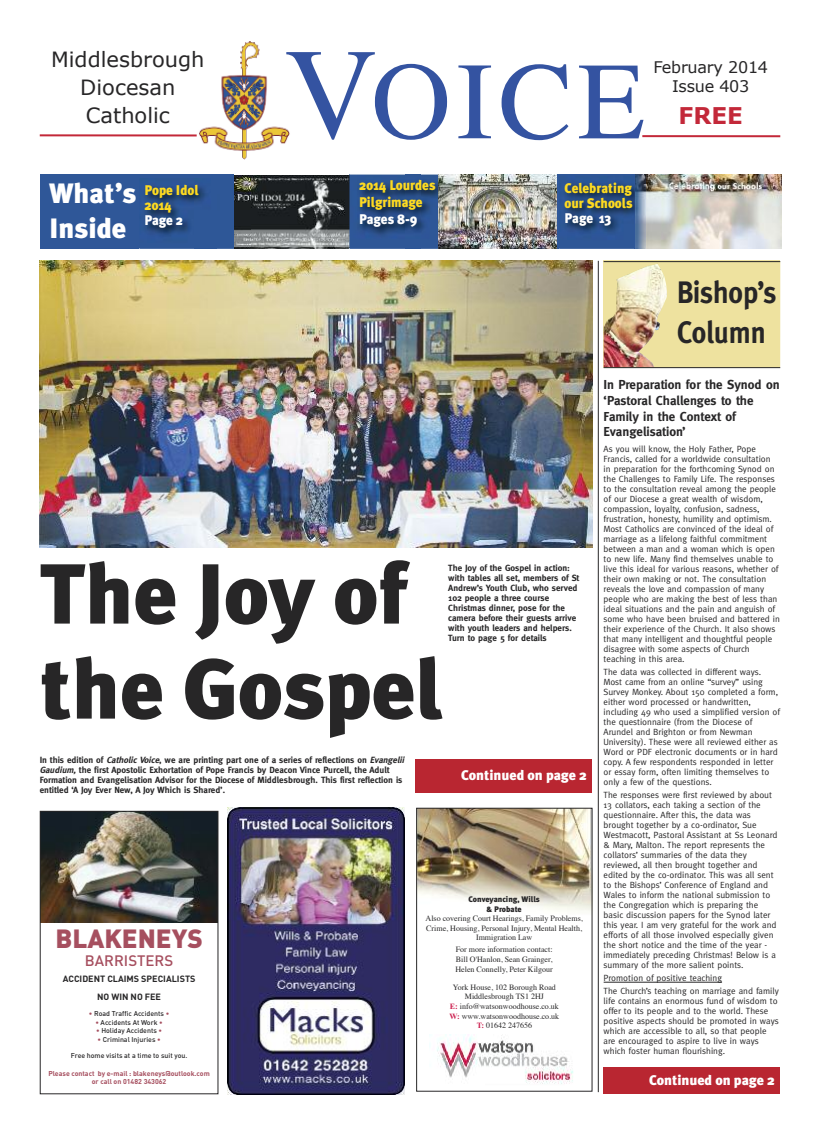
<style>
.page{position:relative;width:820px;height:1134px;background:#fff}
.page>*{position:absolute;margin:0;border:0;box-sizing:border-box;transform-origin:0 0}
.t1{font:110px "Times";color:#3453a1}
.t2{font:900 85px/95px "Meta Plus";color:#272627}
.t3{font:700 31px/40px "Meta";color:#272627;scale:.9 1}
.t4{font:900 28px/35px "Meta Plus";color:#fff}
.t5{font:900 26px "DIN";color:#a64f5f}
.t6{font:700 23px "Verdana";color:#c32839}
.t7{font:21px/28px "Verdana";color:#272627;text-align:center}
.t8{font:16px/19.2px "Verdana";letter-spacing:-.015em;color:#272627;text-align:center}
.t9{font:500 15px "DIN";color:#a64f5f}
.t10{font:900 14px/15px "Meta Plus";color:#fdda21;scale:.93 1}
.t11{font:900 14px "Meta Plus";color:#fff}
.t12{font:900 14px "Meta Plus";color:#fff;scale:.93 1}
.t13{font:700 13px/15.6px "Meta";color:#272627}
.t14{font:9px/10px "Meta";color:#272627}
.t15{font:700 9px/10px "Meta";color:#272627}
.t16{font:700 9px/17.4px "DIN";color:#272627;text-align:center}
.t17{font:8.1px/9.7px "Times";color:#272627;text-align:center}
.t18{font:900 8.1px/9.7px "Meta Plus";color:#272627;text-align:center}
.t19{font:500 7px "DIN";color:#272627}
.t20{font:700 7px/8.8px "DIN";color:#a64f5f;text-align:center}
.s1{font-size:130px}
.s2{font-style:italic}
.s3{color:#a64f5f}
.s4{font-family:"Times New Roman";font-weight:700;color:#cc1e4e}
</style>
<div class="page">
<hr style="left:603px;top:982px;width:118px;height:1px;background:#272627">
<img style="left:227px;top:808px;width:177px;height:286px">
<img style="left:199px;top:41px;width:91px;height:119px">
<hr style="left:40px;top:134px;width:156px;height:2px;background:#c32839">
<div style="left:40px;top:175px;width:740px;height:74px;background:#2f5798"></div>
<img style="left:234px;top:175px;width:115px;height:74px">
<img style="left:645px;top:175px;width:136px;height:74px">
<img style="left:461px;top:175px;width:95px;height:74px">
<img style="left:139px;top:178px;width:111px;height:83px">
<img style="left:559px;top:183px;width:159px;height:84px">
<img style="left:635px;top:176px;width:83px;height:73px">
<img style="left:349px;top:174px;width:112px;height:87px">
<img style="left:438px;top:175px;width:23px;height:74px">
<img style="left:405px;top:175px;width:15px;height:74px">
<img style="left:603px;top:264px;width:63px;height:103px">
<div style="left:667px;top:262px;width:113px;height:105px;background:#eee29f"></div>
<hr style="left:603px;top:367px;width:177px;height:1px;background:#272627">
<hr style="left:603px;top:261px;width:177px;height:1px;background:#272627">
<hr style="left:642px;top:135px;width:138px;height:2px;background:#c32839">
<img style="left:418px;top:810px;width:172px;height:102px">
<div style="left:416px;top:808px;width:176px;height:283px;border:1px solid #272627"></div>
<img style="left:429px;top:1035px;width:144px;height:49px">
<img style="left:40px;top:261px;width:552px;height:287px">
<img style="left:42px;top:813px;width:174px;height:110px">
<div style="left:40px;top:811px;width:178px;height:283px;border:1px solid #272627"></div>
<div style="left:415px;top:759px;width:177px;height:33px;background:#b92631"></div>
<hr style="left:597px;top:261px;width:1px;height:831px;background:#272627">
<div style="left:603px;top:1067px;width:177px;height:27px;background:#b92631"></div>
<h3 class="t7" style="left:51px;top:44px;width:155px">Middlesbrough<br>Diocesan<br>Catholic</h3>
<h3 class="t4" style="left:49px;top:175px;width:89px">What’s<br>Inside</h3>
<h3 class="t10" style="left:144px;top:182px;width:60px">Pope Idol<br>2014</h3>
<h3 class="t12" style="left:144px;top:212px;width:42px">Page 2</h3>
<h1 class="t1" style="left:284px;top:56px;width:362px"><span class="s1">V</span>OICE</h1>
<h3 class="t8" style="left:653px;top:57px;width:116px">February 2014<br>Issue 403</h3>
<h3 class="t6" style="left:678px;top:101px;width:66px">FREE</h3>
<h3 class="t10" style="left:359px;top:176px;width:83px;line-height:17px">2014 Lourdes<br>Pilgrimage</h3>
<h3 class="t12" style="left:359px;top:211px;width:64px">Pages 8-9</h3>
<h3 class="t10" style="left:564px;top:180px;width:75px">Celebrating our Schools</h3>
<h3 class="t12" style="left:564px;top:210px;width:52px">Page 13</h3>
<h3 class="t3" style="left:676px;top:272px;width:112px">Bishop’s<br>Column</h3>
<h3 class="t13" style="left:603px;top:377px;width:177px">In Preparation for the Synod on ‘Pastoral Challenges to the<br>Family in the Context of<br>Evangelisation’</h3>
<h2 class="t2" style="left:40px;top:547px;width:404px">The Joy of the Gospel</h2>
<p class="t15" style="left:40px;top:755px;width:367px">In this edition of <span class="s2">Catholic Voice</span>, we are printing part one of a series of reflections on <span class="s2">Evangelii Gaudium,</span> the first Apostolic Exhortation of Pope Francis by Deacon Vince Purcell, the Adult Formation and Evangelisation Advisor for the Diocese of Middlesbrough. This first reflection is entitled ‘A Joy Ever New, A Joy Which is Shared’.</p>
<p class="t15" style="left:448px;top:562px;width:132px">The Joy of the Gospel in action: with tables all set, members of St<br>Andrew’s Youth Club, who served<br>102 people a three course<br>Christmas dinner, pose for the camera before their guests arrive with youth leaders and helpers.<br>Turn to page 5 for details</p>
<h3 class="t11" style="left:461px;top:767px;width:127px">Continued on page 2</h3>
<h3 class="t5" style="left:55px;top:929px;width:149px">BLAKENEYS</h3>
<h3 class="t9" style="left:85px;top:952px;width:90px">BARRISTERS</h3>
<p class="t16" style="left:63px;top:971px;width:134px">ACCIDENT CLAIMS SPECIALISTS<br>NO WIN NO FEE</p>
<p class="t19" style="left:89px;top:1009px;width:82px"><span class="s3">•</span> Road Traffic Accidents <span class="s3">•</span></p>
<p class="t19" style="left:95px;top:1018px;width:69px"><span class="s3">•</span> Accidents At Work <span class="s3">•</span></p>
<p class="t19" style="left:96px;top:1027px;width:68px"><span class="s3">•</span> Holiday Accidents <span class="s3">•</span></p>
<p class="t19" style="left:97px;top:1036px;width:65px"><span class="s3">•</span> Criminal Injuries <span class="s3">•</span></p>
<p class="t19" style="left:71px;top:1051px;width:118px">Free home visits at a time to suit you.</p>
<p class="t20" style="left:48px;top:1069px;width:163px">Please contact by e-mail : blakeneys@outlook.com or call on 01482 343062</p>
<p class="t18" style="left:468px;top:894px;width:73px">Conveyancing, Wills &amp; Probate</p>
<p class="t17" style="left:425px;top:914px;width:159px">Also covering Court Hearings, Family Problems,<br>Crime, Housing, Personal Injury, Mental Health,<br>Immigration Law</p>
<p class="t17" style="left:455px;top:945px;width:99px;text-align:justify">For more information contact:<br>Bill O'Hanlon, Sean Grainger, Helen Connelly, Peter Kilgour</p>
<p class="t17" style="left:449px;top:983px;width:111px">York House, 102 Borough Road<br>Middlesbrough TS1 2HJ<br><span class="s4">E:</span> info@watsonwoodhouse.co.uk<br><span class="s4">W:</span> www.watsonwoodhouse.co.uk<br><span class="s4">T:</span> 01642 247656</p>
<p class="t14" style="left:603px;top:444px;width:178px">As you will know, the Holy Father, Pope Francis, called for a worldwide consultation in preparation for the forthcoming Synod on the Challenges to Family Life. The responses to the consultation reveal among the people of our Diocese a great wealth of wisdom, compassion, loyalty, confusion, sadness, frustration, honesty, humility and optimism.<br>Most Catholics are convinced of the ideal of marriage as a lifelong faithful commitment between a man and a woman which is open to new life. Many find themselves unable to live this ideal for various reasons, whether of their own making or not. The consultation reveals the love and compassion of many people who are making the best of less than ideal situations and the pain and anguish of some who have been bruised and battered in their experience of the Church. It also shows that many intelligent and thoughtful people disagree with some aspects of Church teaching in this area.</p>
<p class="t14" style="left:603px;top:667px;width:178px">The data was collected in different ways.<br>Most came from an online “survey” using Survey Monkey. About 150 completed a form, either word processed or handwritten, including 49 who used a simplified version of the questionnaire (from the Diocese of Arundel and Brighton or from Newman University). These were all reviewed either as Word or PDF electronic documents or in hard copy. A few respondents responded in letter or essay form, often limiting themselves to only a few of the questions.</p>
<p class="t14" style="left:603px;top:790px;width:175px">The responses were first reviewed by about 13 collators, each taking a section of the questionnaire. After this, the data was brought together by a co-ordinator, Sue Westmacott, Pastoral Assistant at Ss Leonard &amp; Mary, Malton. The report represents the collators’ summaries of the data they reviewed, all then brought together and edited by the co-ordinator. This was all sent to the Bishops’ Conference of England and Wales to inform the national submission to the Congregation which is preparing the basic discussion papers for the Synod later this year. I am very grateful for the work and efforts of all those involved especially given the short notice and the time of the year - immediately preceding Christmas! Below is a summary of the more salient points.</p>
<p class="t14" style="left:603px;top:971px;width:177px;line-height:12.8px">Promotion of positive teaching<br>The Church’s teaching on marriage and family</p>
<p class="t14" style="left:603px;top:995px;width:177px">life contains an enormous fund of wisdom to offer to its people and to the world. These positive aspects should be promoted in ways which are accessible to all, so that people are encouraged to aspire to live in ways which foster human flourishing.</p>
<h3 class="t11" style="left:648px;top:1072px;width:127px">Continued on page 2</h3>
</div>
